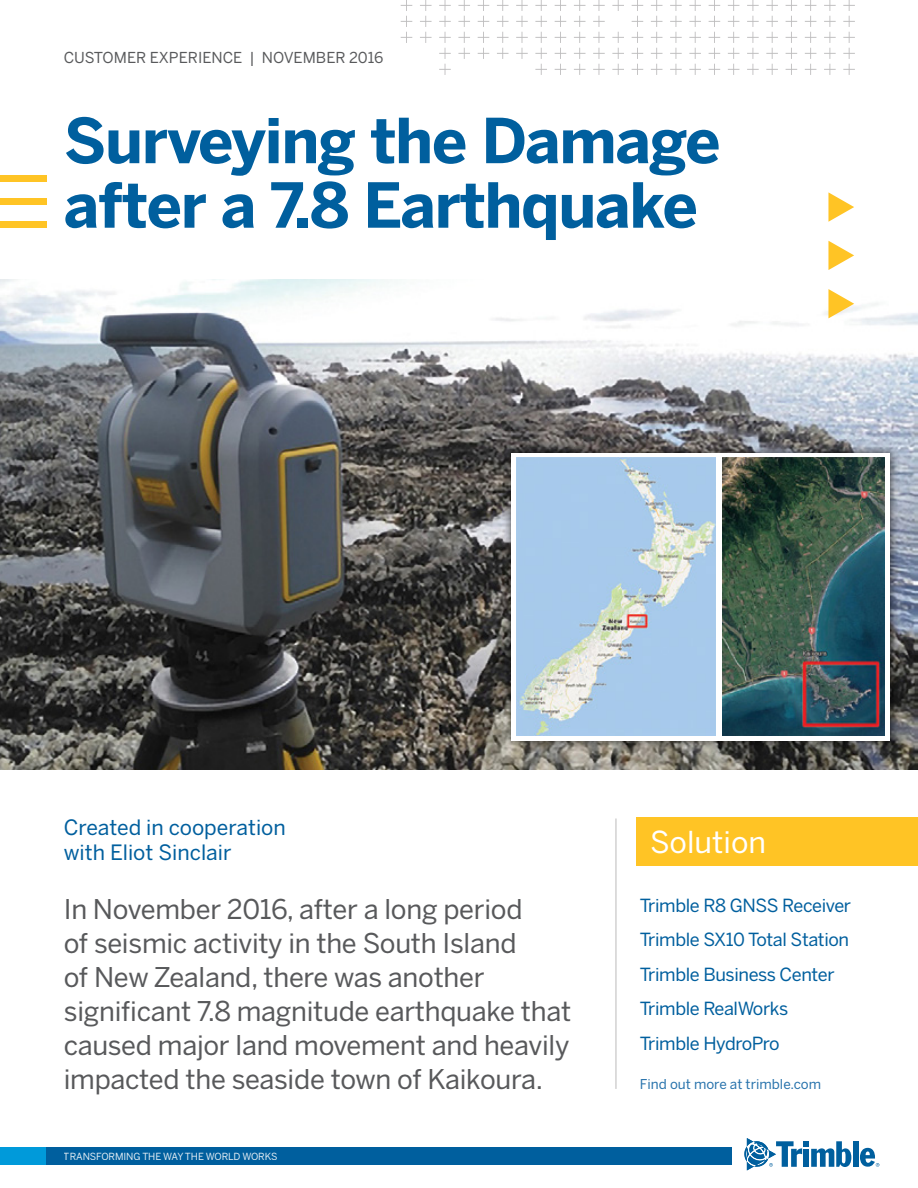
<style>
.page{position:relative;width:918px;height:1188px;background:#fff}
.page>*{position:absolute;margin:0;border:0;box-sizing:border-box;transform-origin:0 0}
.t1{font:700 61.5px/64.5px "Benton Sans";letter-spacing:-.02em;color:#005f9e}
.t2{font:30px "Benton Sans";color:#fff}
.t3{font:27px/34px "Benton Sans";letter-spacing:-.01em;color:#58595b}
.t4{font:21px/25.2px "Benton Sans";color:#005f9e}
.t5{font:18px/34.5px "Benton Sans";letter-spacing:-.02em;color:#005f9e}
.t6{font:15px "Benton Sans";color:#58595b}
.t7{font:13.5px "Benton Sans";color:#2873ac}
.t8{font:9.75px "Benton Sans";letter-spacing:-.01em;color:#fff}
</style>
<div class="page">
<svg style="left:401px;top:0;width:454px;height:75px"></svg>
<div style="left:853px;top:1141px;width:5px;height:26px;background:#005f9e"></div>
<svg style="left:744px;top:1138px;width:107px;height:32px"></svg>
<svg style="left:860px;top:1148px;width:19px;height:19px"></svg>
<div style="left:0;top:1147px;width:730px;height:18px;background:#009ada"></div>
<div style="left:47px;top:1147px;width:685px;height:18px;background:#005f9e"></div>
<img style="left:0;top:279px;width:918px;height:490px">
<svg style="left:828px;top:192px;width:26px;height:30px"></svg>
<svg style="left:828px;top:241px;width:26px;height:29px"></svg>
<svg style="left:828px;top:289px;width:26px;height:29px"></svg>
<div style="left:637px;top:817px;width:281px;height:48px;background:#ffc425"></div>
<hr style="left:615px;top:819px;width:2px;height:270px;background:#d2d1d1">
<div style="left:0;top:175px;width:47px;height:7px;background:#ffc425"></div>
<div style="left:0;top:198px;width:47px;height:7px;background:#ffc425"></div>
<div style="left:0;top:221px;width:47px;height:7px;background:#ffc425"></div>
<div style="left:502px;top:443px;width:397px;height:307px;background:#000;opacity:.75"></div>
<svg style="left:511px;top:453px;width:379px;height:288px"></svg>
<img style="left:517px;top:458px;width:199px;height:277px">
<img style="left:723px;top:458px;width:161px;height:277px">
<p class="t6" style="left:64px;top:48px;width:321px">CUSTOMER EXPERIENCE | NOVEMBER 2016</p>
<h1 class="t1" style="left:64px;top:109px;width:658px">Surveying the Damage after a 7.8 Earthquake</h1>
<p class="t4" style="left:64px;top:815px;width:224px">Created in cooperation with Eliot Sinclair</p>
<p class="t2" style="left:650px;top:824px;width:117px">Solution</p>
<p class="t5" style="left:640px;top:888px;width:213px">Trimble R8 GNSS Receiver<br>Trimble SX10 Total Station<br>Trimble Business Center<br>Trimble RealWorks<br>Trimble HydroPro</p>
<p class="t7" style="left:640px;top:1076px;width:183px">Find out more at trimble.com</p>
<p class="t3" style="left:64px;top:892px;width:509px">In November 2016, after a long period<br>of seismic activity in the South Island<br>of New Zealand, there was another significant 7.8 magnitude earthquake that caused major land movement and heavily impacted the seaside town of Kaikoura.</p>
<p class="t8" style="left:64px;top:1150px;width:215px">TRANSFORMING THE WAY THE WORLD WORKS</p>
</div>
